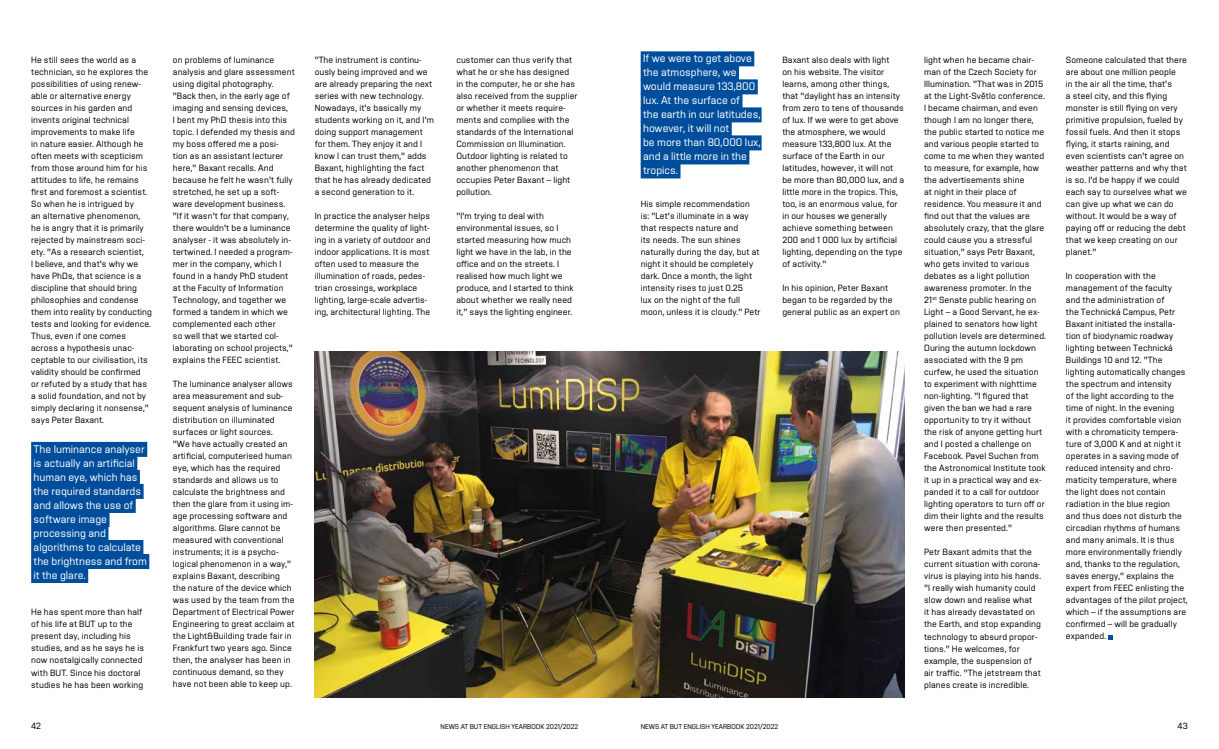
<style>
.page{position:relative;width:1219px;height:749px;background:#fff}
.page>*{position:absolute;margin:0;border:0;box-sizing:border-box;transform-origin:0 0}
.t1{font:11px/14px "Vafle Light VUT";color:#fff}
.t2{font:9px/12px "Vafle Light VUT";letter-spacing:.01em;color:#000}
.t3{font:7px "Vafle Light VUT";color:#000}
</style>
<div class="page">
<svg style="left:1108px;top:635px;width:5px;height:4px"></svg>
<img style="left:315px;top:351px;width:589px;height:346px">
<div style="left:641px;top:51px;width:113px;height:15px;background:#004e9b"></div>
<div style="left:641px;top:65px;width:98px;height:15px;background:#004e9b"></div>
<div style="left:641px;top:79px;width:117px;height:15px;background:#004e9b"></div>
<div style="left:641px;top:93px;width:101px;height:15px;background:#004e9b"></div>
<div style="left:641px;top:107px;width:121px;height:15px;background:#004e9b"></div>
<div style="left:641px;top:121px;width:91px;height:15px;background:#004e9b"></div>
<div style="left:641px;top:135px;width:121px;height:15px;background:#004e9b"></div>
<div style="left:641px;top:149px;width:108px;height:15px;background:#004e9b"></div>
<div style="left:641px;top:163px;width:39px;height:15px;background:#004e9b"></div>
<div style="left:31px;top:442px;width:116px;height:15px;background:#004e9b"></div>
<div style="left:31px;top:456px;width:106px;height:15px;background:#004e9b"></div>
<div style="left:31px;top:470px;width:109px;height:15px;background:#004e9b"></div>
<div style="left:31px;top:484px;width:113px;height:15px;background:#004e9b"></div>
<div style="left:31px;top:498px;width:105px;height:15px;background:#004e9b"></div>
<div style="left:31px;top:512px;width:79px;height:15px;background:#004e9b"></div>
<div style="left:31px;top:526px;width:77px;height:15px;background:#004e9b"></div>
<div style="left:31px;top:540px;width:112px;height:15px;background:#004e9b"></div>
<div style="left:31px;top:554px;width:118px;height:15px;background:#004e9b"></div>
<div style="left:31px;top:568px;width:57px;height:15px;background:#004e9b"></div>
<p class="t2" style="left:31px;top:54px;width:122px">He still sees the world as a technician, so he explores the possibilities of using renew&shy;able or alternative energy sources in his garden and invents original technical improvements to make life<br>in nature easier. Although he often meets with scepticism from those around him for his attitudes to life, he remains first and foremost a scientist.<br>So when he is intrigued by<br>an alternative phenomenon, he is angry that it is primarily rejected by mainstream soci&shy;ety. "As a research scientist,<br>I believe, and that's why we have PhDs, that science is a discipline that should bring philosophies and condense them into reality by conducting tests and looking for evidence.<br>Thus, even if one comes across a hypothesis unac&shy;ceptable to our civilisation, its validity should be confirmed<br>or refuted by a study that has a solid foundation, and not by simply declaring it nonsense," says Peter Baxant.</p>
<p class="t1" style="left:34px;top:442px;width:115px">The luminance analyser is actually an artificial human eye, which has the required standards and allows the use of software image processing and algorithms to calculate the brightness and from it the glare.</p>
<p class="t2" style="left:31px;top:606px;width:114px">He has spent more than half of his life at BUT up to the present day, including his studies, and as he says he is now nostalgically connected with BUT. Since his doctoral studies he has been working</p>
<p class="t2" style="left:173px;top:54px;width:123px">on problems of luminance analysis and glare assessment using digital photography. "Back then, in the early age of imaging and sensing devices,<br>I bent my PhD thesis into this topic. I defended my thesis and my boss offered me a posi&shy;tion as an assistant lecturer here," Baxant recalls. And because he felt he wasn't fully stretched, he set up a soft&shy;ware development business. "If it wasn't for that company, there wouldn't be a luminance analyser - it was absolutely in&shy;tertwined. I needed a program&shy;mer in the company, which I found in a handy PhD student at the Faculty of Information<br>Technology, and together we formed a tandem in which we complemented each other<br>so well that we started col&shy;laborating on school projects," explains the FEEC scientist.</p>
<p class="t2" style="left:173px;top:378px;width:123px">The luminance analyser allows area measurement and sub&shy;sequent analysis of luminance distribution on illuminated surfaces or light sources.<br>"We have actually created an artificial, computerised human eye, which has the required standards and allows us to calculate the brightness and then the glare from it using im&shy;age processing software and algorithms. Glare cannot be measured with conventional instruments; it is a psycho&shy;logical phenomenon in a way," explains Baxant, describing the nature of the device which was used by the team from the<br>Department of Electrical Power<br>Engineering to great acclaim at the Light&amp;Building trade fair in<br>Frankfurt two years ago. Since then, the analyser has been in continuous demand, so they have not been able to keep up.</p>
<p class="t2" style="left:315px;top:54px;width:121px">"The instrument is continu&shy;ously being improved and we are already preparing the next series with new technology.<br>Nowadays, it's basically my students working on it, and I'm doing support management for them. They enjoy it and I know I can trust them," adds<br>Baxant, highlighting the fact that he has already dedicated a second generation to it.</p>
<p class="t2" style="left:315px;top:209px;width:117px">In practice the analyser helps determine the quality of light&shy;ing in a variety of outdoor and indoor applications. It is most often used to measure the illumination of roads, pedes&shy;trian crossings, workplace lighting, large-scale advertis&shy;ing, architectural lighting. The</p>
<p class="t2" style="left:456px;top:53px;width:123px">customer can thus verify that what he or she has designed in the computer, he or she has also received from the supplier or whether it meets require&shy;ments and complies with the standards of the International<br>Commission on Illumination.<br>Outdoor lighting is related to another phenomenon that occupies Peter Baxant – light pollution.</p>
<p class="t2" style="left:456px;top:209px;width:119px">"I'm trying to deal with environmental issues, so I started measuring how much light we have in the lab, in the office and on the streets. I realised how much light we produce, and I started to think about whether we really need it," says the lighting engineer.</p>
<p class="t1" style="left:643px;top:51px;width:119px">If we were to get above the atmosphere, we would measure 133,800 lux. At the surface of<br>the earth in our latitudes, however, it will not<br>be more than 80,000 lux, and a little more in the tropics.</p>
<p class="t2" style="left:641px;top:197px;width:122px">His simple recommendation is: "Let's illuminate in a way that respects nature and<br>its needs. The sun shines naturally during the day, but at night it should be completely dark. Once a month, the light intensity rises to just 0.25<br>lux on the night of the full moon, unless it is cloudy." Petr</p>
<p class="t2" style="left:782px;top:53px;width:123px">Baxant also deals with light<br>on his website. The visitor learns, among other things, that "daylight has an intensity from zero to tens of thousands of lux. If we were to get above the atmosphere, we would measure 133,800 lux. At the surface of the Earth in our latitudes, however, it will not be more than 80,000 lux, and a little more in the tropics. This, too, is an enormous value, for in our houses we generally achieve something between<br>200 and 1 000 lux by artificial lighting, depending on the type of activity."</p>
<p class="t2" style="left:782px;top:281px;width:119px">In his opinion, Peter Baxant began to be regarded by the general public as an expert on</p>
<p class="t2" style="left:924px;top:53px;width:123px">light when he became chair&shy;man of the Czech Society for<br>Illumination. "That was in 2015 at the Light-Světlo conference.<br>I became chairman, and even though I am no longer there, the public started to notice me and various people started to come to me when they wanted to measure, for example, how the advertisements shine<br>at night in their place of residence. You measure it and find out that the values are absolutely crazy, that the glare could cause you a stressful situation," says Petr Baxant, who gets invited to various debates as a light pollution awareness promoter. In the<br>21<sup>st</sup> Senate public hearing on<br>Light – a Good Servant, he ex&shy;plained to senators how light pollution levels are determined.<br>During the autumn lockdown associated with the 9 pm curfew, he used the situation to experiment with nighttime non-lighting. "I figured that given the ban we had a rare opportunity to try it without the risk of anyone getting hurt and I posted a challenge on<br>Facebook. Pavel Suchan from the Astronomical Institute took it up in a practical way and ex&shy;panded it to a call for outdoor lighting operators to turn off or dim their lights and the results were then presented."</p>
<p class="t2" style="left:924px;top:546px;width:119px">Petr Baxant admits that the current situation with corona&shy;virus is playing into his hands. "I really wish humanity could slow down and realise what<br>it has already devastated on the Earth, and stop expanding technology to absurd propor&shy;tions." He welcomes, for example, the suspension of air traffic. "The jetstream that planes create is incredible.</p>
<p class="t2" style="left:1066px;top:54px;width:123px">Someone calculated that there are about one million people<br>in the air all the time, that's<br>a steel city, and this flying monster is still flying on very primitive propulsion, fueled by fossil fuels. And then it stops flying, it starts raining, and even scientists can't agree on weather patterns and why that is so. I'd be happy if we could each say to ourselves what we can give up what we can do without. It would be a way of paying off or reducing the debt that we keep creating on our planet."</p>
<p class="t2" style="left:1066px;top:270px;width:123px">In cooperation with the management of the faculty and the administration of<br>the Technická Campus, Petr<br>Baxant initiated the installa&shy;tion of biodynamic roadway lighting between Technická<br>Buildings 10 and 12. "The lighting automatically changes the spectrum and intensity<br>of the light according to the time of night. In the evening<br>it provides comfortable vision with a chromaticity tempera&shy;ture of 3,000 K and at night it operates in a saving mode of reduced intensity and chro&shy;maticity temperature, where the light does not contain radiation in the blue region<br>and thus does not disturb the circadian rhythms of humans and many animals. It is thus more environmentally friendly and, thanks to the regulation, saves energy," explains the expert from FEEC enlisting the advantages of the pilot project, which – if the assumptions are confirmed – will be gradually expanded.</p>
<p class="t2" style="left:31px;top:719px;width:11px">42</p>
<p class="t3" style="left:441px;top:722px;width:139px">NEWS AT BUT ENGLISH YEARBOOK 2021/2022</p>
<p class="t3" style="left:641px;top:722px;width:139px">NEWS AT BUT ENGLISH YEARBOOK 2021/2022</p>
<p class="t2" style="left:1178px;top:719px;width:12px">43</p>
</div>
